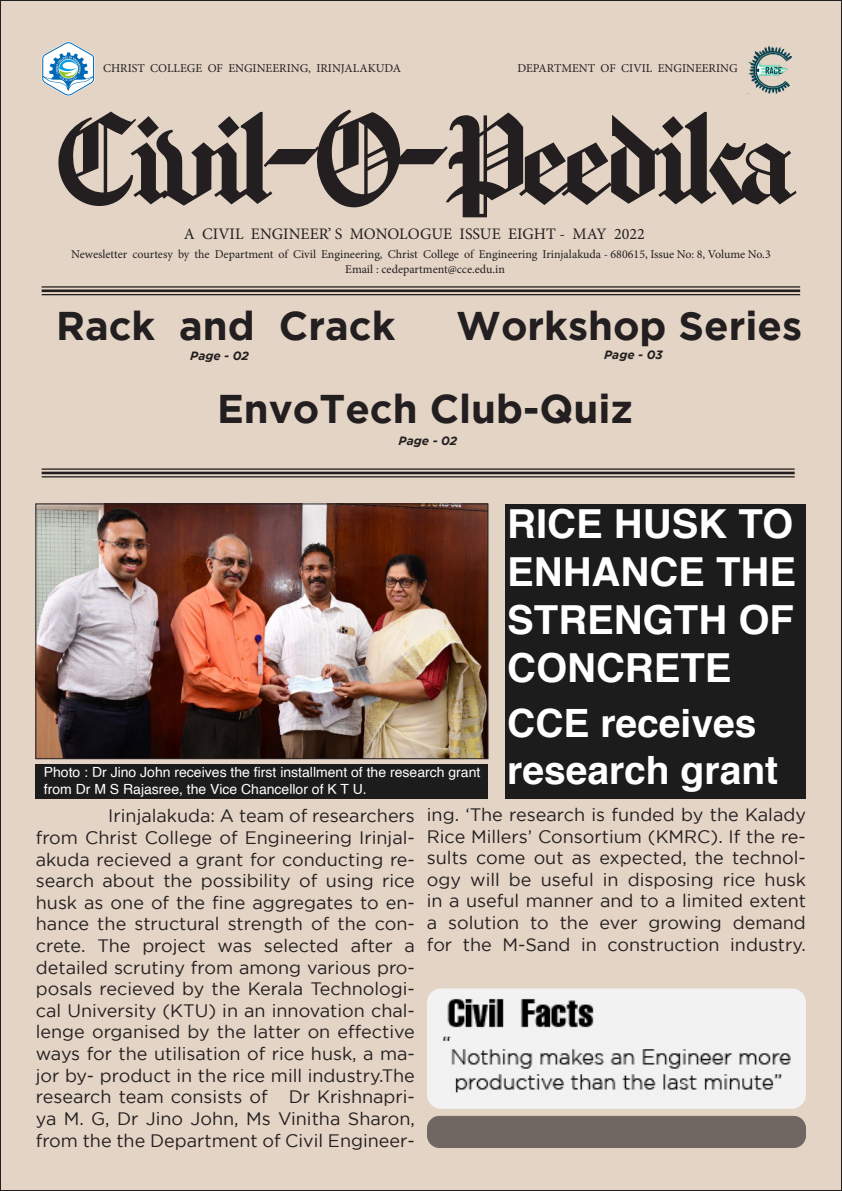
<style>
.page{position:relative;width:842px;height:1191px;background:#fff}
.page>*{position:absolute;margin:0;border:0;box-sizing:border-box;transform-origin:0 0}
.t1{font:120px "Chomsky";letter-spacing:-.075em;color:#231f20}
.t2{font:700 40px "Gotham";color:#231f20}
.t3{font:700 40px/48px "Helvetica";color:#fff;text-align:justify}
.t4{font:700 39px/46.8px "Helvetica";color:#fff}
.t5{font:18px/21.6px "Gotham";color:#231f20;text-align:justify}
.t6{font:16px "Minion Pro";color:#231f20}
.t7{font:14px/16.8px "Helvetica";color:#fff}
.t8{font:12px "Minion Pro";color:#231f20}
.t9{font:italic 700 12px "Gotham";color:#231f20}
</style>
<div class="page">
<div style="left:2px;top:2px;width:838px;height:1187px;background:#e4d4c5"></div>
<svg style="left:0;top:0;width:1px;height:1191px"></svg>
<div style="left:505px;top:504px;width:300px;height:295px;background:#1c1c1c"></div>
<div style="left:36px;top:764px;width:452px;height:35px;background:#1c1c1c"></div>
<svg style="left:42px;top:42px;width:53px;height:54px"></svg>
<img style="left:745px;top:45px;width:53px;height:49px">
<img style="left:38px;top:506px;width:448px;height:251px">
<div style="left:36px;top:504px;width:452px;height:255px;border:1px solid #231f20"></div>
<div style="left:427px;top:1116px;width:378px;height:31px;background:#706762;border-radius:12px"></div>
<div style="left:427px;top:1115px;width:379px;height:33px;border:1px solid #231f20;border-radius:12px"></div>
<hr style="left:42px;top:286px;width:758px;height:1px;background:#231f20">
<hr style="left:42px;top:289px;width:758px;height:3px;background:#231f20">
<hr style="left:42px;top:294px;width:758px;height:1px;background:#231f20">
<hr style="left:42px;top:468px;width:753px;height:2px;background:#231f20">
<hr style="left:42px;top:471px;width:753px;height:3px;background:#231f20">
<hr style="left:42px;top:476px;width:753px;height:1px;background:#231f20">
<img style="left:427px;top:988px;width:379px;height:120px">
<p class="t8" style="left:103px;top:60px;width:300px">CHRIST COLLEGE OF ENGINEERING, IRINJALAKUDA</p>
<p class="t8" style="left:517px;top:60px;width:222px">DEPARTMENT OF CIVIL ENGINEERING</p>
<p class="t1" style="left:47px;top:74px;width:749px">Civil-O-Peedika</p>
<p class="t6" style="left:184px;top:223px;width:462px">A CIVIL ENGINEER’ S MONOLOGUE ISSUE EIGHT - MAY 2022</p>
<p class="t8" style="left:71px;top:246px;width:701px">Newesletter courtesy by the Department of Civil Engineering, Christ College of Engineering Irinjalakuda - 680615, Issue No: 8, Volume No.3</p>
<p class="t8" style="left:345px;top:261px;width:161px">Email : cedepartment@cce.edu.in</p>
<p class="t2" style="left:56px;top:302px;width:341px">Rack and Crack</p>
<p class="t2" style="left:456px;top:302px;width:347px">Workshop Series</p>
<p class="t9" style="left:190px;top:349px;width:60px">Page - 02</p>
<p class="t9" style="left:604px;top:348px;width:60px">Page - 03</p>
<p class="t2" style="left:217px;top:385px;width:417px">EnvoTech Club-Quiz</p>
<p class="t9" style="left:398px;top:434px;width:60px">Page - 02</p>
<p class="t7" style="left:44px;top:764px;width:438px">Photo : Dr Jino John receives the first installment of the research grant from Dr M S Rajasree, the Vice Chancellor of K T U.</p>
<p class="t3" style="left:507px;top:500px;width:290px">RICE HUSK TO ENHANCE THE STRENGTH OF CONCRETE</p>
<p class="t4" style="left:507px;top:700px;width:272px">CCE receives research grant</p>
<p class="t5" style="left:36px;top:805px;width:381px;text-indent:72px">Irinjalakuda: A team of researchers from Christ College of Engineering Irinjal&shy;akuda recieved a grant for conducting re&shy;search about the possibility of using rice husk as one of the fine aggregates to en&shy;hance the structural strength of the con&shy;crete. The project was selected after a detailed scrutiny from among various pro&shy;posals recieved by the Kerala Technologi&shy;cal University (KTU) in an innovation chal&shy;lenge organised by the latter on effective ways for the utilisation of rice husk, a ma&shy;jor by- product in the rice mill industry.The research team consists of Dr Krishnapri&shy;ya M. G, Dr Jino John, Ms Vinitha Sharon, from the the Department of Civil Engineer-</p>
<p class="t5" style="left:427px;top:803px;width:381px">ing. ‘The research is funded by the Kalady Rice Millers’ Consortium (KMRC). If the re&shy;sults come out as expected, the technol&shy;ogy will be useful in disposing rice husk in a useful manner and to a limited extent a solution to the ever growing demand for the M-Sand in construction industry.</p>
</div>
